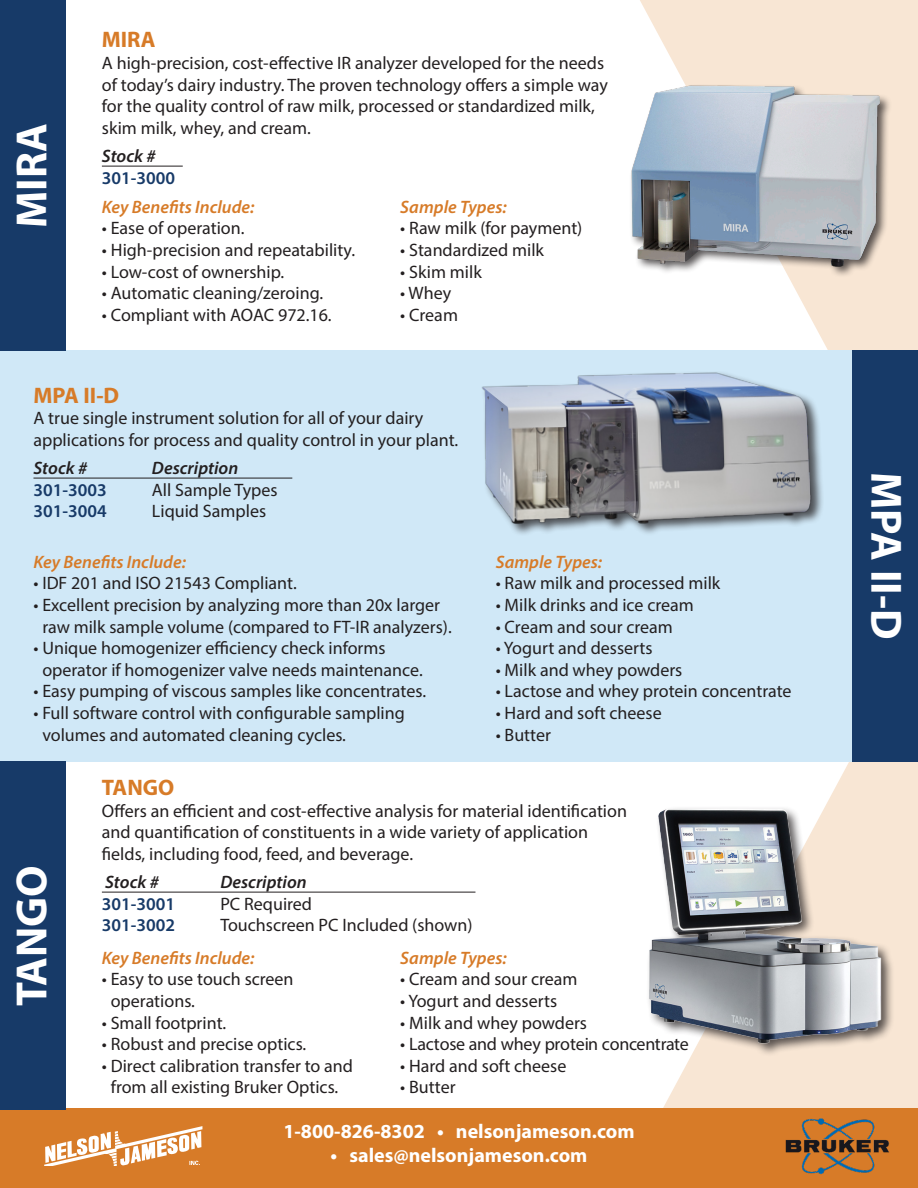
<style>
.page{position:relative;width:918px;height:1188px;background:#fff}
.page>*{position:absolute;margin:0;border:0;box-sizing:border-box;transform-origin:0 0}
.Heading{font:700 43.95px "Myriad Pro";color:#fff}
.Body{font:700 22.5px "Myriad Pro";color:#d77b28}
.t1{font:700 19.95px "Myriad Pro";color:#fff}
.Body-2{font:18px/21.6px "Myriad Pro";color:#231f20}
.Subheading{font:italic 600 18px "Myriad Pro";color:#d77b28}
.Chart_Heading{font:italic 600 18px "Myriad Pro";color:#231f20}
.Body-3{font:600 18px "Myriad Pro";color:#173a68}
.Body-4{font:18px "Myriad Pro";letter-spacing:-.02em;color:#231f20}
</style>
<div class="page">
<svg style="left:640px;top:0;width:278px;height:350px;fill:#f8e6d4"></svg>
<svg style="left:594px;top:761px;width:324px;height:347px"></svg>
<div style="left:0;top:1108px;width:918px;height:80px;background:#d77b28"></div>
<div style="left:0;top:350px;width:918px;height:411px;background:#d0e8f7"></div>
<div style="left:0;top:0;width:66px;height:351px;background:#173a68"></div>
<div style="left:0;top:761px;width:66px;height:349px;background:#173a68"></div>
<div style="left:852px;top:350px;width:66px;height:411px;background:#173a68"></div>
<svg style="left:44px;top:1126px;width:158px;height:40px"></svg>
<img style="left:785px;top:1118px;width:104px;height:56px">
<img style="left:482px;top:372px;width:341px;height:162px">
<hr style="left:33px;top:478px;width:259px;height:1px;background:#231f20">
<div style="left:647px;top:806px;width:248px;height:251px;background:#231f20;opacity:.75"></div>
<img style="left:644px;top:805px;width:241px;height:241px">
<hr style="left:102px;top:892px;width:373px;height:1px;background:#231f20">
<div style="left:629px;top:83px;width:263px;height:195px;background:#231f20;opacity:.75"></div>
<img style="left:629px;top:80px;width:256px;height:192px">
<hr style="left:102px;top:166px;width:81px;height:1px;background:#231f20">
<p class="Heading" style="left:3px;top:228px;width:106px;rotate:-90deg">MIRA</p>
<p class="Body" style="left:102px;top:25px;width:55px">MIRA</p>
<p class="Body-2" style="left:102px;top:52px;width:507px">A high-precision, cost-effective IR analyzer developed for the needs of today’s dairy industry. The proven technology offers a simple way for the quality control of raw milk, processed or standardized milk, skim milk, whey, and cream.</p>
<p class="Chart_Heading" style="left:102px;top:145px;width:55px">Stock #</p>
<p class="Body-3" style="left:102px;top:166px;width:75px">301-3000</p>
<p class="Subheading" style="left:102px;top:195px;width:154px">Key Benefits Include:</p>
<p class="Body-2" style="left:102px;top:217px;width:144px">• Ease of operation.</p>
<p class="Body-2" style="left:102px;top:239px;width:255px">• High-precision and repeatability.</p>
<p class="Body-2" style="left:102px;top:261px;width:184px">• Low-cost of ownership.</p>
<p class="Body-2" style="left:102px;top:282px;width:223px">• Automatic cleaning/zeroing.</p>
<p class="Body-2" style="left:102px;top:304px;width:231px">• Compliant with AOAC 972.16.</p>
<p class="Subheading" style="left:400px;top:195px;width:108px">Sample Types:</p>
<p class="Body-2" style="left:400px;top:217px;width:184px">• Raw milk (for payment)</p>
<p class="Body-2" style="left:400px;top:239px;width:145px">• Standardized milk</p>
<p class="Body-2" style="left:400px;top:261px;width:83px">• Skim milk</p>
<p class="Body-2" style="left:400px;top:282px;width:52px">• Whey</p>
<p class="Body-2" style="left:400px;top:304px;width:59px">• Cream</p>
<p class="Body" style="left:33px;top:380px;width:87px">MPA II-D</p>
<p class="Body-2" style="left:33px;top:407px;width:426px">A true single instrument solution for all of your dairy applications for process and quality control in your plant.</p>
<p class="Chart_Heading" style="left:33px;top:457px;width:55px">Stock #</p>
<p class="Chart_Heading" style="left:152px;top:457px;width:88px">Description</p>
<p class="Body-3" style="left:33px;top:478px;width:75px">301-3003</p>
<p class="Body-2" style="left:152px;top:479px;width:127px">All Sample Types</p>
<p class="Body-3" style="left:33px;top:500px;width:75px">301-3004</p>
<p class="Body-2" style="left:152px;top:500px;width:116px">Liquid Samples</p>
<p class="Subheading" style="left:33px;top:550px;width:154px">Key Benefits Include:</p>
<p class="Body-2" style="left:33px;top:572px;width:265px">• IDF 201 and ISO 21543 Compliant.</p>
<p class="Body-2" style="left:42px;top:594px;width:411px;text-indent:-9px">• Excellent precision by analyzing more than 20x larger raw milk sample volume (compared to FT-IR analyzers).</p>
<p class="Body-2" style="left:42px;top:637px;width:382px;text-indent:-9px">• Unique homogenizer efficiency check informs operator if homogenizer valve needs maintenance.</p>
<p class="Body-2" style="left:33px;top:680px;width:394px">• Easy pumping of viscous samples like concentrates.</p>
<p class="Body-2" style="left:42px;top:702px;width:364px;text-indent:-9px">• Full software control with configurable sampling volumes and automated cleaning cycles.</p>
<p class="Subheading" style="left:496px;top:550px;width:108px">Sample Types:</p>
<p class="Body-2" style="left:496px;top:572px;width:226px">• Raw milk and processed milk</p>
<p class="Body-2" style="left:496px;top:594px;width:200px">• Milk drinks and ice cream</p>
<p class="Body-2" style="left:496px;top:615px;width:179px">• Cream and sour cream</p>
<p class="Body-2" style="left:496px;top:637px;width:158px">• Yogurt and desserts</p>
<p class="Body-2" style="left:496px;top:659px;width:188px">• Milk and whey powders</p>
<p class="Body-2" style="left:496px;top:680px;width:297px">• Lactose and whey protein concentrate</p>
<p class="Body-2" style="left:496px;top:702px;width:168px">• Hard and soft cheese</p>
<p class="Body-2" style="left:496px;top:723px;width:57px">• Butter</p>
<p class="Heading" style="left:3px;top:1006px;width:143px;rotate:-90deg">TANGO</p>
<p class="Body" style="left:102px;top:773px;width:74px">TANGO</p>
<p class="Body-2" style="left:102px;top:800px;width:527px">Offers an efficient and cost-effective analysis for material identification and quantification of constituents in a wide variety of application fields, including food, feed, and beverage.</p>
<p class="Chart_Heading" style="left:105px;top:871px;width:55px">Stock #</p>
<p class="Chart_Heading" style="left:220px;top:871px;width:88px">Description</p>
<p class="Body-3" style="left:102px;top:892px;width:75px">301-3001</p>
<p class="Body-2" style="left:220px;top:893px;width:93px">PC Required</p>
<p class="Body-3" style="left:102px;top:914px;width:75px">301-3002</p>
<p class="Body-2" style="left:220px;top:914px;width:254px">Touchscreen PC Included (shown)</p>
<p class="Subheading" style="left:102px;top:946px;width:154px">Key Benefits Include:</p>
<p class="Body-2" style="left:111px;top:968px;width:184px;text-indent:-9px">• Easy to use touch screen operations.</p>
<p class="Body-2" style="left:102px;top:1012px;width:126px">• Small footprint.</p>
<p class="Body-2" style="left:102px;top:1033px;width:206px">• Robust and precise optics.</p>
<p class="Body-2" style="left:102px;top:1055px;width:253px;text-align:center">• Direct calibration transfer to and from all existing Bruker Optics.</p>
<p class="Subheading" style="left:400px;top:946px;width:108px">Sample Types:</p>
<p class="Body-2" style="left:400px;top:968px;width:179px">• Cream and sour cream</p>
<p class="Body-2" style="left:400px;top:990px;width:158px">• Yogurt and desserts</p>
<p class="Body-2" style="left:400px;top:1012px;width:188px">• Milk and whey powders</p>
<p class="Body-4" style="left:400px;top:1033px;width:290px">• Lactose and whey protein concentrate</p>
<p class="Body-2" style="left:400px;top:1055px;width:168px">• Hard and soft cheese</p>
<p class="Body-2" style="left:400px;top:1076px;width:57px">• Butter</p>
<p class="t1" style="left:283px;top:1118px;width:353px">1-800-826-8302 • nelsonjameson.com</p>
<p class="t1" style="left:331px;top:1142px;width:258px">• sales@nelsonjameson.com</p>
<p class="Heading" style="left:915px;top:472px;width:169px;rotate:90deg">MPA II-D</p>
</div>
